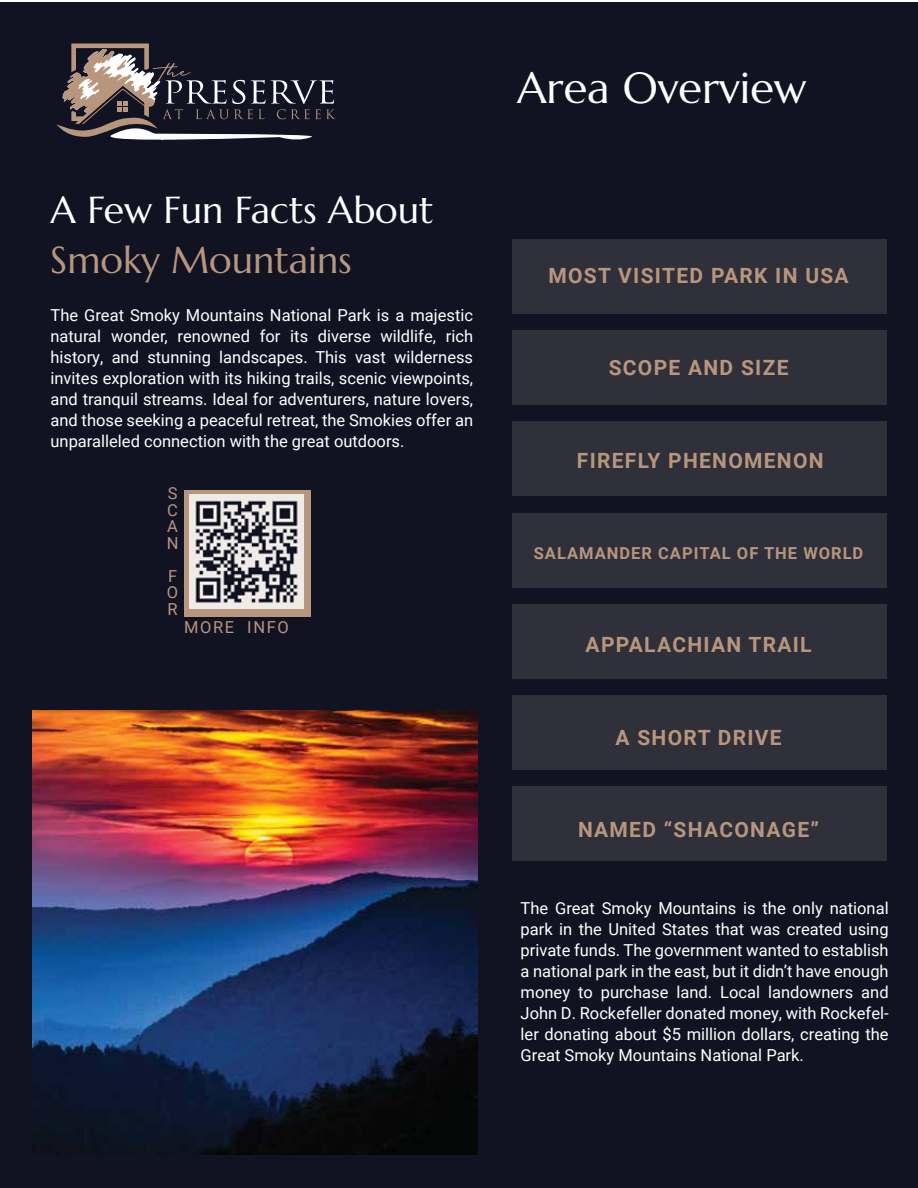
<style>
.page{position:relative;width:918px;height:1188px;background:#fff}
.page>*{position:absolute;margin:0;border:0;box-sizing:border-box;transform-origin:0 0}
.t1{font:43.5px "Marcellus";color:#fff}
.t2{font:37.5px "Marcellus";color:#fff}
.t3{font:37.5px "Marcellus";color:#b8967e}
.t4{font:700 21px "Roboto";letter-spacing:.06em;color:#b8967e}
.t5{font:16.5px/21px "Roboto";color:#fff;text-align:justify}
.t6{font:700 16.5px "Roboto";letter-spacing:.06em;color:#b8967e}
.t7{font:16.5px/16.5px "Roboto";letter-spacing:.1em;color:#b8967e;text-align:justify}
</style>
<div class="page">
<div style="left:0;top:2px;width:918px;height:1186px;background:#111322"></div>
<svg style="left:56px;top:43px;width:280px;height:98px"></svg>
<div style="left:512px;top:239px;width:375px;height:75px;background:#30303a"></div>
<div style="left:512px;top:331px;width:375px;height:74px;background:#30303a"></div>
<div style="left:512px;top:422px;width:375px;height:74px;background:#30303a"></div>
<div style="left:512px;top:513px;width:375px;height:74px;background:#30303a"></div>
<div style="left:512px;top:604px;width:375px;height:75px;background:#30303a"></div>
<div style="left:512px;top:696px;width:375px;height:74px;background:#30303a"></div>
<div style="left:512px;top:787px;width:375px;height:74px;background:#30303a"></div>
<div style="left:184px;top:490px;width:126px;height:126px;background:#b8967e"></div>
<img style="left:189px;top:494px;width:115px;height:115px">
<img style="left:33px;top:710px;width:445px;height:444px">
<h2 class="t2" style="left:51px;top:187px;width:384px">A Few Fun Facts About</h2>
<h2 class="t3" style="left:50px;top:236px;width:303px">Smoky Mountains</h2>
<p class="t5" style="left:50px;top:304px;width:424px">The Great Smoky Mountains National Park is a majestic natural wonder, renowned for its diverse wildlife, rich history, and stunning landscapes. This vast wilderness invites exploration with its hiking trails, scenic viewpoints, and tranquil streams. Ideal for adventurers, nature lovers, and those seeking a peaceful retreat, the Smokies offer an unparalleled connection with the great outdoors.</p>
<p class="t7" style="left:167px;top:485px;width:13px">S C A N</p>
<p class="t7" style="left:167px;top:567px;width:12px">F O R</p>
<p class="t7" style="left:184px;top:619px;width:106px">MORE INFO</p>
<h1 class="t1" style="left:517px;top:60px;width:291px">Area Overview</h1>
<p class="t4" style="left:548px;top:261px;width:302px">MOST VISITED PARK IN USA</p>
<p class="t4" style="left:609px;top:353px;width:181px">SCOPE AND SIZE</p>
<p class="t4" style="left:577px;top:446px;width:248px">FIREFLY PHENOMENON</p>
<p class="t6" style="left:534px;top:541px;width:331px">SALAMANDER CAPITAL OF THE WORLD</p>
<p class="t4" style="left:586px;top:630px;width:228px">APPALACHIAN TRAIL</p>
<p class="t4" style="left:616px;top:722px;width:168px">A SHORT DRIVE</p>
<p class="t4" style="left:578px;top:815px;width:243px">NAMED “SHACONAGE”</p>
<p class="t5" style="left:521px;top:897px;width:370px">The Great Smoky Mountains is the only national park in the United States that was created using private funds. The government wanted to establish a national park in the east, but it didn’t have enough money to purchase land. Local landowners and John D. Rockefeller donated money, with Rockefel&shy;ler donating about $5 million dollars, creating the Great Smoky Mountains National Park.</p>
</div>
